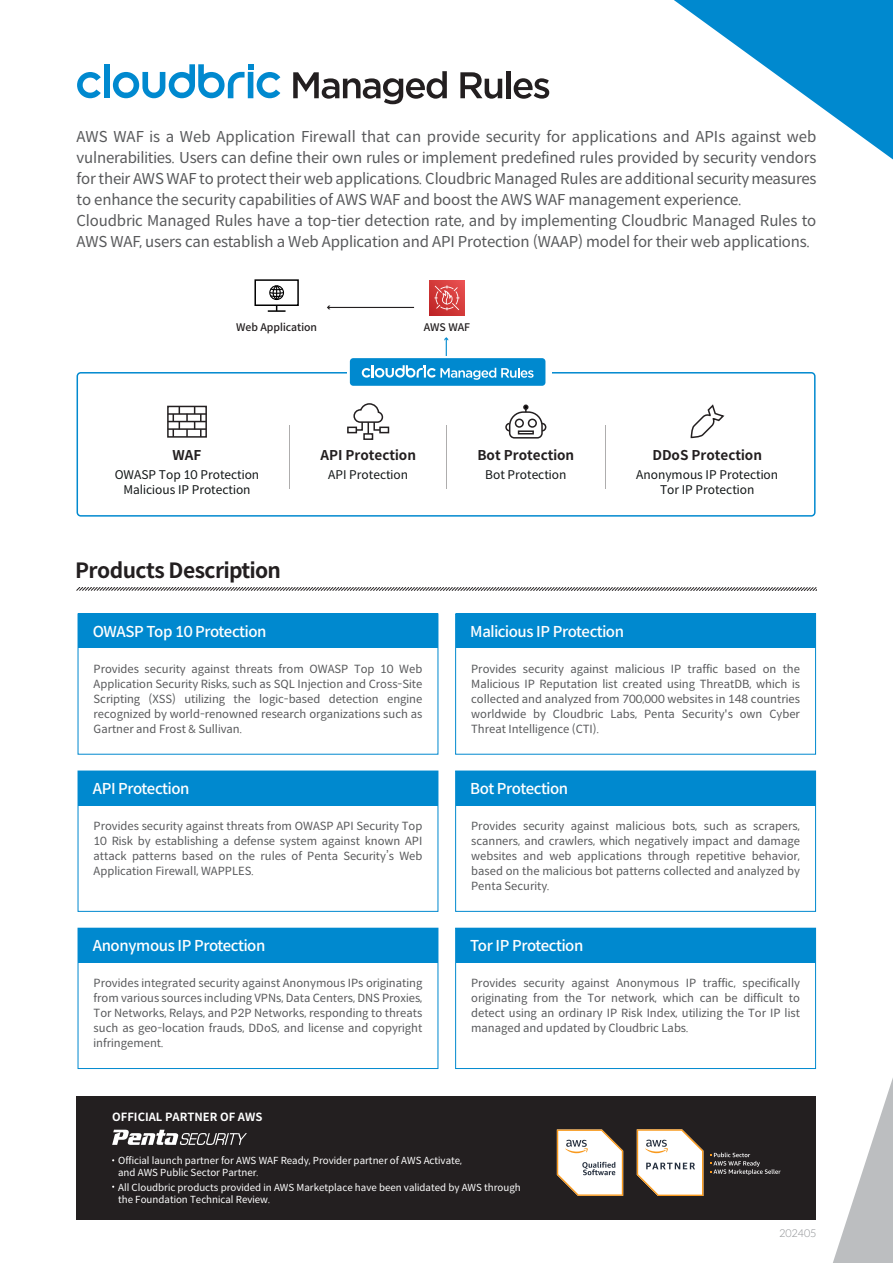
<style>
.page{position:relative;width:893px;height:1263px;background:#fff}
.page>*{position:absolute;margin:0;border:0;box-sizing:border-box;transform-origin:0 0}
.t1{font:700 21px "Spoqa Han Sans Neo";letter-spacing:-.025em;color:#231f20}
.t2{font:15px/21px "Spoqa Han Sans Neo";letter-spacing:-.01em;color:#58595b}
.t3{font:500 15px "Spoqa Han Sans Neo";letter-spacing:-.025em;color:#fff}
.t4{font:700 13.5px "Spoqa Han Sans Neo";color:#231f20}
.t5{font:12px/15.5px "Spoqa Han Sans Neo";color:#121617;text-align:center}
.t6{font:11.25px/15px "Spoqa Han Sans Neo";color:#58595b;text-align:justify}
.t7{font:700 11.25px "Spoqa Han Sans Neo";color:#fff}
.t8{font:500 10.5px "Spoqa Han Sans Neo";color:#231f20}
.t9{font:300 10.5px "Spoqa Han Sans Neo";color:#939598}
.t10{font:9.75px/12px "Spoqa Han Sans Neo";color:#fff}
</style>
<div class="page">
<svg style="left:674px;top:0;width:219px;height:159px"></svg>
<svg style="left:833px;top:1078px;width:60px;height:185px"></svg>
<svg style="left:77px;top:587px;width:739px;height:3px"></svg>
<svg style="left:77px;top:72px;width:24px;height:26px"></svg>
<div style="left:104px;top:64px;width:6px;height:34px;background:#0089cf"></div>
<svg style="left:113px;top:64px;width:167px;height:34px"></svg>
<svg style="left:293px;top:71px;width:154px;height:33px"></svg>
<svg style="left:460px;top:72px;width:42px;height:27px"></svg>
<div style="left:506px;top:71px;width:5px;height:27px;background:#231f20"></div>
<svg style="left:514px;top:78px;width:35px;height:21px"></svg>
<svg style="left:77px;top:372px;width:739px;height:145px"></svg>
<div style="left:429px;top:280px;width:36px;height:36px;background:linear-gradient(to right,#c62c2d,#dd4545)"></div>
<svg style="left:434px;top:285px;width:25px;height:25px"></svg>
<hr style="left:328px;top:307px;width:86px;height:1px;background:#231f20">
<hr style="left:446px;top:338px;width:1px;height:44px;background:#0089cf">
<svg style="left:444px;top:337px;width:4px;height:4px"></svg>
<svg style="left:166px;top:405px;width:42px;height:33px"></svg>
<div style="left:363px;top:433px;width:10px;height:7px;border:2px solid #231f20"></div>
<div style="left:347px;top:427px;width:10px;height:6px;border:2px solid #231f20"></div>
<div style="left:379px;top:427px;width:10px;height:6px;border:2px solid #231f20"></div>
<svg style="left:353px;top:402px;width:31px;height:32px"></svg>
<svg style="left:505px;top:404px;width:42px;height:35px"></svg>
<div style="left:518px;top:430px;width:16px;height:4px;border:2px solid #231f20"></div>
<svg style="left:689px;top:403px;width:36px;height:36px"></svg>
<hr style="left:289px;top:425px;width:1px;height:63px;background:#aeadad">
<hr style="left:446px;top:425px;width:1px;height:63px;background:#aeadad">
<hr style="left:605px;top:425px;width:1px;height:63px;background:#aeadad">
<div style="left:348px;top:356px;width:204px;height:32px;background:#fff"></div>
<div style="left:350px;top:358px;width:195px;height:28px;background:#0089cf;border-radius:3px"></div>
<svg style="left:362px;top:365px;width:172px;height:15px"></svg>
<div style="left:254px;top:279px;width:45px;height:27px;border:2px solid #010101"></div>
<svg style="left:268px;top:285px;width:18px;height:27px"></svg>
<div style="left:78px;top:613px;width:360px;height:141px;border:1px solid #0089cf"></div>
<div style="left:78px;top:614px;width:360px;height:34px;background:#0089cf"></div>
<div style="left:455px;top:613px;width:361px;height:141px;border:1px solid #0089cf"></div>
<div style="left:456px;top:614px;width:360px;height:34px;background:#0089cf"></div>
<div style="left:78px;top:771px;width:360px;height:141px;border:1px solid #0089cf"></div>
<div style="left:78px;top:771px;width:360px;height:34px;background:#0089cf"></div>
<div style="left:455px;top:771px;width:361px;height:141px;border:1px solid #0089cf"></div>
<div style="left:456px;top:771px;width:360px;height:34px;background:#0089cf"></div>
<div style="left:78px;top:928px;width:360px;height:141px;border:1px solid #0089cf"></div>
<div style="left:78px;top:928px;width:360px;height:34px;background:#0089cf"></div>
<div style="left:455px;top:928px;width:361px;height:141px;border:1px solid #0089cf"></div>
<div style="left:456px;top:928px;width:360px;height:34px;background:#0089cf"></div>
<div style="left:77px;top:1096px;width:739px;height:123px;background:#231f20"></div>
<svg style="left:112px;top:1130px;width:135px;height:15px"></svg>
<svg style="left:557px;top:1129px;width:66px;height:67px"></svg>
<svg style="left:637px;top:1129px;width:66px;height:67px"></svg>
<svg style="left:710px;top:1152px;width:70px;height:23px"></svg>
<p class="t2" style="left:77px;top:125px;width:741px">AWS WAF is a Web Application Firewall that can provide security for applications and APIs against web vulnerabilities. Users can define their own rules or implement predefined rules provided by security vendors for their AWS WAF to protect their web applications. Cloudbric Managed Rules are additional security measures to enhance the security capabilities of AWS WAF and boost the AWS WAF management experience.<br>Cloudbric Managed Rules have a top-tier detection rate, and by implementing Cloudbric Managed Rules to AWS WAF, users can establish a Web Application and API Protection (WAAP) model for their web applications.</p>
<p class="t8" style="left:236px;top:320px;width:82px">Web Application</p>
<p class="t8" style="left:424px;top:320px;width:48px">AWS WAF</p>
<p class="t4" style="left:320px;top:445px;width:97px">API Protection</p>
<p class="t4" style="left:173px;top:445px;width:30px">WAF</p>
<p class="t5" style="left:115px;top:467px;width:146px">OWASP Top 10 Protection</p>
<p class="t5" style="left:328px;top:467px;width:81px">API Protection</p>
<p class="t5" style="left:123px;top:482px;width:129px">Malicious IP Protection</p>
<p class="t4" style="left:477px;top:445px;width:98px">Bot Protection</p>
<p class="t5" style="left:485px;top:467px;width:83px">Bot Protection</p>
<p class="t4" style="left:652px;top:445px;width:111px">DDoS Protection</p>
<p class="t5" style="left:636px;top:467px;width:144px">Anonymous IP Protection<br>Tor IP Protection</p>
<h1 class="t1" style="left:75px;top:555px;width:208px">Products Description</h1>
<h2 class="t3" style="left:93px;top:621px;width:175px">OWASP Top 10 Protection</h2>
<h2 class="t3" style="left:470px;top:621px;width:155px">Malicious IP Protection</h2>
<p class="t6" style="left:94px;top:661px;width:330px">Provides security against threats from OWASP Top 10 Web Application Security Risks, such as SQL Injection and Cross-Site Scripting (XSS) utilizing the logic-based detection engine recognized by world-renowned research organizations such as Gartner and Frost &amp; Sullivan.</p>
<h2 class="t3" style="left:93px;top:778px;width:98px">API Protection</h2>
<p class="t6" style="left:94px;top:818px;width:330px">Provides security against threats from OWASP API Security Top 10 Risk by establishing a defense system against known API attack patterns based on the rules of Penta Security’s Web Application Firewall, WAPPLES.</p>
<h2 class="t3" style="left:93px;top:935px;width:174px">Anonymous IP Protection</h2>
<p class="t6" style="left:94px;top:975px;width:330px">Provides integrated security against Anonymous IPs originating from various sources including VPNs, Data Centers, DNS Proxies, Tor Networks, Relays, and P2P Networks, responding to threats such as geo-location frauds, DDoS, and license and copyright infringement.</p>
<p class="t6" style="left:471px;top:661px;width:330px">Provides security against malicious IP traffic based on the Malicious IP Reputation list created using ThreatDB, which is collected and analyzed from 700,000 websites in 148 countries worldwide by Cloudbric Labs, Penta Security's own Cyber Threat Intelligence (CTI).</p>
<h2 class="t3" style="left:470px;top:778px;width:99px">Bot Protection</h2>
<p class="t6" style="left:471px;top:818px;width:330px">Provides security against malicious bots, such as scrapers, scanners, and crawlers, which negatively impact and damage websites and web applications through repetitive behavior, based on the malicious bot patterns collected and analyzed by Penta Security.</p>
<h2 class="t3" style="left:470px;top:935px;width:115px">Tor IP Protection</h2>
<p class="t6" style="left:471px;top:975px;width:330px">Provides security against Anonymous IP traffic, specifically originating from the Tor network, which can be difficult to detect using an ordinary IP Risk Index, utilizing the Tor IP list managed and updated by Cloudbric Labs.</p>
<p class="t7" style="left:112px;top:1109px;width:152px">OFFICIAL PARTNER OF AWS</p>
<p class="t10" style="left:118px;top:1154px;width:345px">Official launch partner for AWS WAF Ready, Provider partner of AWS Activate, and AWS Public Sector Partner.</p>
<p class="t10" style="left:118px;top:1181px;width:404px">All Cloudbric products provided in AWS Marketplace have been validated by AWS through the Foundation Technical Review.</p>
<p class="t9" style="left:779px;top:1225px;width:39px">202405</p>
</div>
